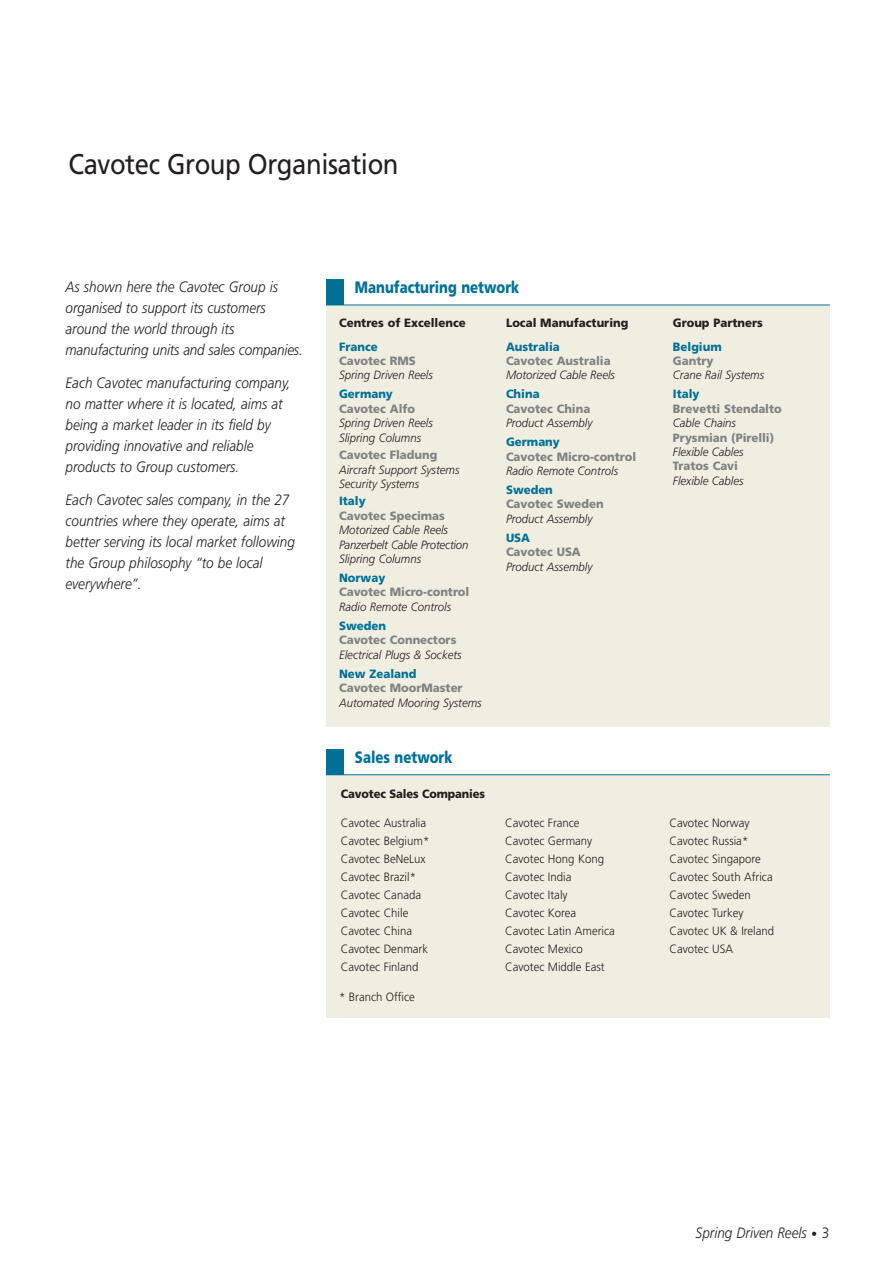
<style>
.page{position:relative;width:893px;height:1264px;background:#fff}
.page>*{position:absolute;margin:0;border:0;box-sizing:border-box;transform-origin:0 0}
.t1{font:28.5px "Frutiger";letter-spacing:-.015em;color:#231f20;scale:.9 1}
.t2{font:900 16.5px "Frutiger";color:#007196;scale:.8 1}
.t3{font:italic 300 15px/21px "Frutiger";color:#231f20;scale:.9 1}
.t4{font:300 12px/18px "Frutiger";color:#231f20;scale:.95 1}
.t5{font:italic 300 12px/14.4px "Frutiger";color:#231f20;scale:.95 1}
.t6{font:900 12px "Frutiger";color:#808284;scale:.95 1}
.t7{font:900 12px "Frutiger";color:#007196;scale:.95 1}
.t8{font:900 12px "Frutiger";color:#231f20;scale:.95 1}
.t9{font:900 12px "Frutiger";color:#231f20;scale:.93 1}
.s1{font-size:12px}
.s2{font-style:normal}
</style>
<div class="page">
<svg style="left:326px;top:279px;width:504px;height:739px;background:#f0efe3"></svg>
<h1 class="t1" style="left:69px;top:153px;width:368px">Cavotec Group Organisation</h1>
<p class="t3" style="left:65px;top:278px;width:265px">As shown here the Cavotec Group is organised to support its customers around the world through its manufacturing units and sales companies.</p>
<p class="t3" style="left:65px;top:374px;width:251px">Each Cavotec manufacturing company, no matter where it is located, aims at being a market leader in its field by providing innovative and reliable products to Group customers.</p>
<p class="t3" style="left:65px;top:491px;width:256px">Each Cavotec sales company, in the 27 countries where they operate, aims at better serving its local market following the Group philosophy “to be local everywhere”.</p>
<p class="t2" style="left:355px;top:281px;width:207px">Manufacturing network</p>
<p class="t8" style="left:339px;top:318px;width:135px">Centres of Excellence</p>
<p class="t7" style="left:339px;top:341px;width:42px">France</p>
<p class="t6" style="left:339px;top:356px;width:82px">Cavotec RMS</p>
<p class="t5" style="left:339px;top:369px;width:100px">Spring Driven Reels</p>
<p class="t7" style="left:339px;top:389px;width:58px">Germany</p>
<p class="t6" style="left:339px;top:404px;width:82px">Cavotec Alfo</p>
<p class="t5" style="left:339px;top:417px;width:100px">Spring Driven Reels<br>Slipring Columns</p>
<p class="t6" style="left:339px;top:450px;width:105px">Cavotec Fladung</p>
<p class="t5" style="left:339px;top:463px;width:128px">Aircraft Support Systems<br>Security Systems</p>
<p class="t7" style="left:339px;top:496px;width:30px">Italy</p>
<p class="t6" style="left:339px;top:511px;width:113px">Cavotec Specimas</p>
<p class="t5" style="left:339px;top:524px;width:138px">Motorized Cable Reels<br>Panzerbelt Cable Protection<br>Slipring Columns</p>
<p class="t7" style="left:339px;top:573px;width:50px">Norway</p>
<p class="t6" style="left:339px;top:587px;width:138px">Cavotec Micro-control</p>
<p class="t5" style="left:339px;top:600px;width:120px">Radio Remote Controls</p>
<p class="t7" style="left:339px;top:621px;width:51px">Sweden</p>
<p class="t6" style="left:339px;top:635px;width:125px">Cavotec Connectors</p>
<p class="t5" style="left:339px;top:648px;width:130px">Electrical Plugs &amp; Sockets</p>
<p class="t7" style="left:339px;top:669px;width:83px">New Zealand</p>
<p class="t6" style="left:339px;top:683px;width:132px">Cavotec MoorMaster</p>
<p class="t5" style="left:339px;top:696px;width:151px">Automated Mooring Systems</p>
<p class="t8" style="left:506px;top:318px;width:130px">Local Manufacturing</p>
<p class="t7" style="left:506px;top:341px;width:58px">Australia</p>
<p class="t6" style="left:506px;top:356px;width:112px">Cavotec Australia</p>
<p class="t5" style="left:506px;top:369px;width:116px">Motorized Cable Reels</p>
<p class="t7" style="left:506px;top:389px;width:37px">China</p>
<p class="t6" style="left:506px;top:404px;width:90px">Cavotec China</p>
<p class="t5" style="left:506px;top:417px;width:92px">Product Assembly</p>
<p class="t7" style="left:506px;top:437px;width:58px">Germany</p>
<p class="t6" style="left:506px;top:451px;width:138px">Cavotec Micro-control</p>
<p class="t5" style="left:506px;top:464px;width:120px">Radio Remote Controls</p>
<p class="t7" style="left:506px;top:485px;width:51px">Sweden</p>
<p class="t6" style="left:506px;top:499px;width:104px">Cavotec Sweden</p>
<p class="t5" style="left:506px;top:512px;width:92px">Product Assembly</p>
<p class="t7" style="left:506px;top:533px;width:27px">USA</p>
<p class="t6" style="left:506px;top:547px;width:80px">Cavotec USA</p>
<p class="t5" style="left:506px;top:560px;width:92px">Product Assembly</p>
<p class="t8" style="left:673px;top:318px;width:96px">Group Partners</p>
<p class="t7" style="left:673px;top:341px;width:53px">Belgium</p>
<p class="t6" style="left:673px;top:356px;width:44px">Gantry</p>
<p class="t5" style="left:673px;top:369px;width:97px">Crane Rail Systems</p>
<p class="t7" style="left:673px;top:389px;width:30px">Italy</p>
<p class="t6" style="left:673px;top:404px;width:116px">Brevetti Stendalto</p>
<p class="t5" style="left:673px;top:417px;width:68px">Cable Chains</p>
<p class="t6" style="left:673px;top:432px;width:108px">Prysmian (Pirelli)</p>
<p class="t5" style="left:673px;top:445px;width:76px">Flexible Cables</p>
<p class="t6" style="left:673px;top:461px;width:70px">Tratos Cavi</p>
<p class="t5" style="left:673px;top:474px;width:76px">Flexible Cables</p>
<p class="t2" style="left:355px;top:750px;width:123px">Sales network</p>
<p class="t9" style="left:341px;top:789px;width:156px">Cavotec Sales Companies</p>
<p class="t4" style="left:341px;top:815px;width:94px">Cavotec Australia<br>Cavotec Belgium*<br>Cavotec BeNeLux<br>Cavotec Brazil*<br>Cavotec Canada<br>Cavotec Chile<br>Cavotec China<br>Cavotec Denmark<br>Cavotec Finland</p>
<p class="t4" style="left:505px;top:814px;width:117px">Cavotec France<br>Cavotec Germany<br>Cavotec Hong Kong<br>Cavotec India<br>Cavotec Italy<br>Cavotec Korea<br>Cavotec Latin America<br>Cavotec Mexico<br>Cavotec Middle East</p>
<p class="t4" style="left:669px;top:814px;width:112px">Cavotec Norway<br>Cavotec Russia*<br>Cavotec Singapore<br>Cavotec South Africa<br>Cavotec Sweden<br>Cavotec Turkey<br>Cavotec UK &amp; Ireland<br>Cavotec USA</p>
<p class="t4" style="left:339px;top:989px;width:81px">* Branch Office</p>
<p class="t3" style="left:695px;top:1223px;width:150px">Spring Driven Reels <span class="s1">•</span> <span class="s2">3</span></p>
</div>
